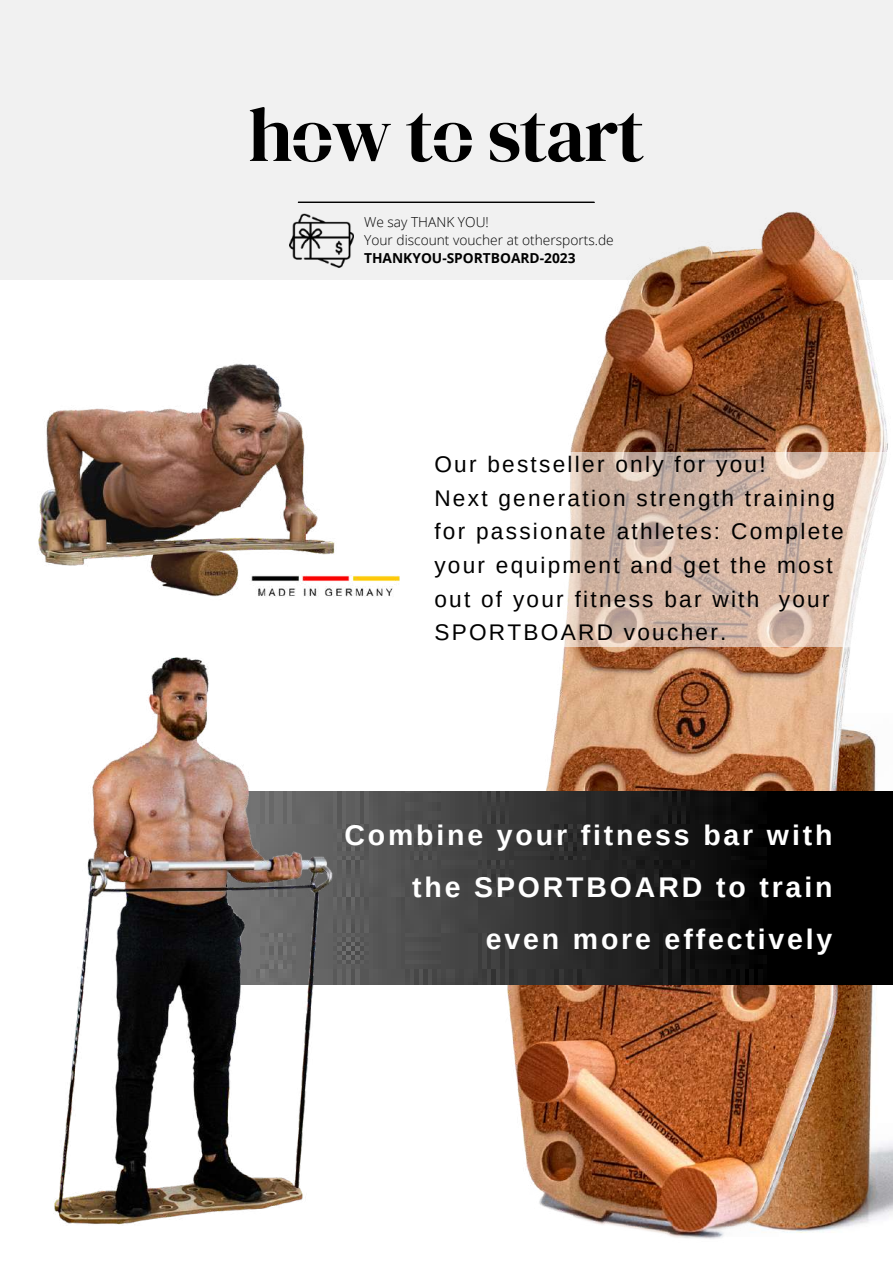
<style>
.page{position:relative;width:893px;height:1264px;background:#fff}
.page>*{position:absolute;margin:0;border:0;box-sizing:border-box;transform-origin:0 0}
.t1{font:76.95px "DM Serif Display";letter-spacing:-.02em;color:#000}
.t2{font:700 28.5px/51.8px "Arimo";letter-spacing:.1em;color:#fff;text-align:right}
.t3{font:22.65px/33.8px "Arimo";letter-spacing:.1em;color:#000}
.t4{font:300 13.8px/18.3px "Open Sans";color:#000}
.t5{font:700 13.8px "Open Sans";color:#000}
</style>
<div class="page">
<div style="left:0;top:0;width:892px;height:280px;background:#f1f1f1"></div>
<hr style="left:298px;top:202px;width:296px;height:1px;background:#000">
<img style="left:483px;top:201px;width:409px;height:1038px">
<img style="left:341px;top:791px;width:551px;height:193px">
<img style="left:54px;top:657px;width:287px;height:568px">
<svg style="left:483px;top:452px;width:409px;height:194px"></svg>
<img style="left:289px;top:213px;width:64px;height:55px">
<img style="left:38px;top:363px;width:267px;height:228px">
<img style="left:187px;top:447px;width:213px;height:278px">
<h1 class="t1" style="left:248px;top:81px;width:398px">how to start</h1>
<p class="t4" style="left:364px;top:212px;width:251px">We say THANK YOU!<br>Your discount voucher at othersports.de</p>
<p class="t5" style="left:364px;top:248px;width:213px">THANKYOU-SPORTBOARD-2023</p>
<p class="t3" style="left:434px;top:447px;width:411px">Our bestseller only for you!<br>Next generation strength training for passionate athletes: Complete your equipment and get the most out of your fitness bar with your<br>SPORTBOARD voucher.</p>
<p class="t2" style="left:344px;top:809px;width:489px">Combine your fitness bar with the SPORTBOARD to train even more effectively</p>
</div>
